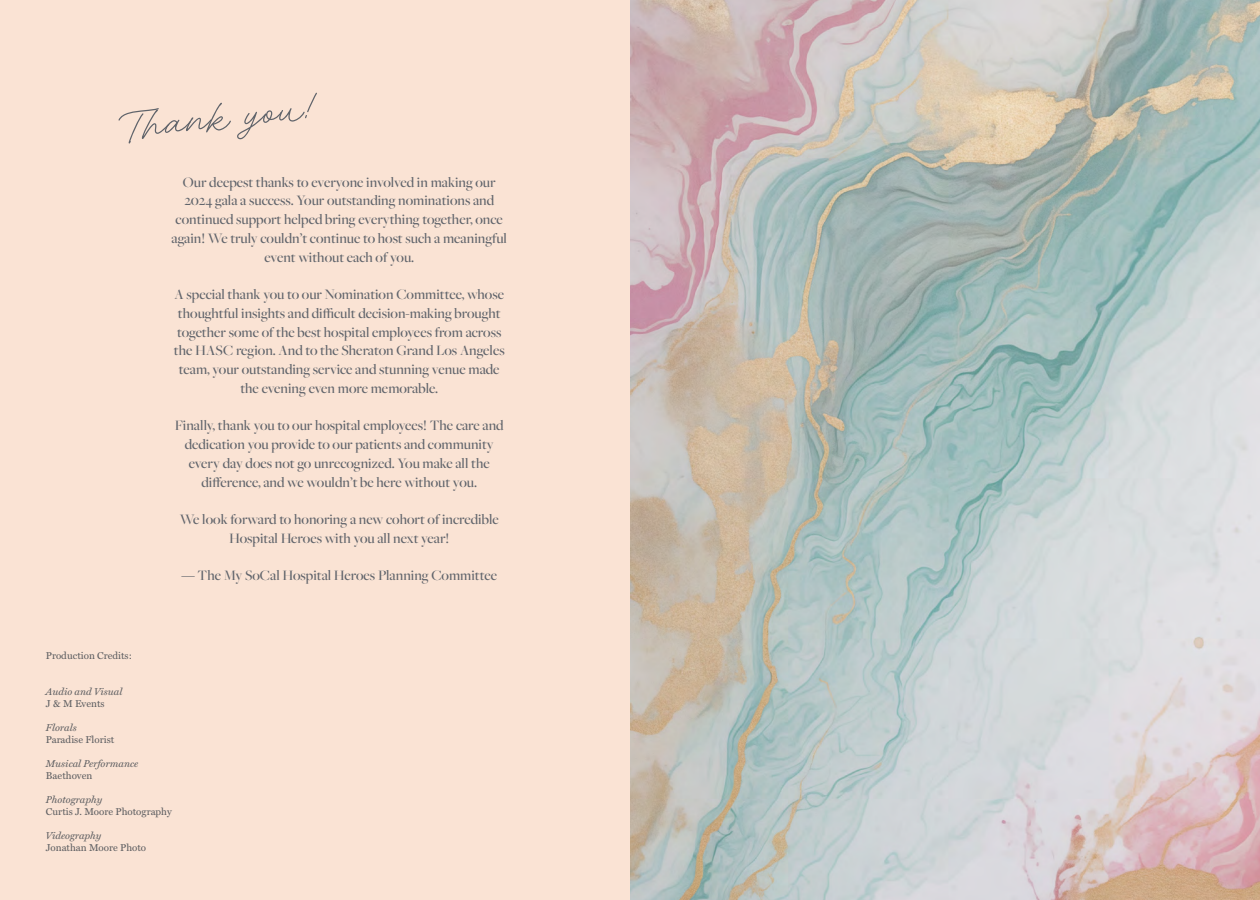
<style>
.page{position:relative;width:1260px;height:900px;background:#fae3d4}
.page>*{position:absolute;margin:0;border:0;box-sizing:border-box;transform-origin:0 0}
.t1{font:60px "Adventures Unlimited Script";color:#5f636a}
.t2{font:500 15px/18.8px "Freight Big Pro";color:#60646b;text-align:center}
.t3{font:10px "Miller Text";color:#5c5d60}
.t4{font:italic 10px "Miller Text";color:#5c5d60}
</style>
<div class="page">
<img style="left:630px;top:0;width:630px;height:900px">
<h1 class="t1" style="left:117px;top:102px;width:203px;rotate:-6deg">Thank you!</h1>
<p class="t2" style="left:172px;top:172px;width:337px">Our deepest thanks to everyone involved in making our 2024 gala a success. Your outstanding nominations and continued support helped bring everything together, once again! We truly couldn’t continue to host such a meaningful event without each of you.</p>
<p class="t2" style="left:174px;top:284px;width:332px">A special thank you to our Nomination Committee, whose thoughtful insights and difficult decision-making brought together some of the best hospital employees from across the HASC region. And to the Sheraton Grand Los Angeles team, your outstanding service and stunning venue made the evening even more memorable.</p>
<p class="t2" style="left:175px;top:416px;width:330px">Finally, thank you to our hospital employees! The care and dedication you provide to our patients and community every day does not go unrecognized. You make all the difference, and we wouldn’t be here without you.</p>
<p class="t2" style="left:180px;top:509px;width:320px">We look forward to honoring a new cohort of incredible<br>Hospital Heroes with you all next year!</p>
<p class="t2" style="left:181px;top:566px;width:317px">— The My SoCal Hospital Heroes Planning Committee</p>
<p class="t3" style="left:46px;top:647px;width:88px">Production Credits:</p>
<p class="t4" style="left:46px;top:683px;width:78px">Audio and Visual</p>
<p class="t3" style="left:46px;top:695px;width:60px">J &amp; M Events</p>
<p class="t4" style="left:46px;top:719px;width:32px">Florals</p>
<p class="t3" style="left:46px;top:731px;width:70px">Paradise Florist</p>
<p class="t4" style="left:46px;top:755px;width:94px">Musical Performance</p>
<p class="t3" style="left:46px;top:767px;width:48px">Baethoven</p>
<p class="t4" style="left:46px;top:791px;width:58px">Photography</p>
<p class="t3" style="left:46px;top:803px;width:127px">Curtis J. Moore Photography</p>
<p class="t4" style="left:46px;top:827px;width:57px">Videography</p>
<p class="t3" style="left:46px;top:839px;width:102px">Jonathan Moore Photo</p>
</div>
